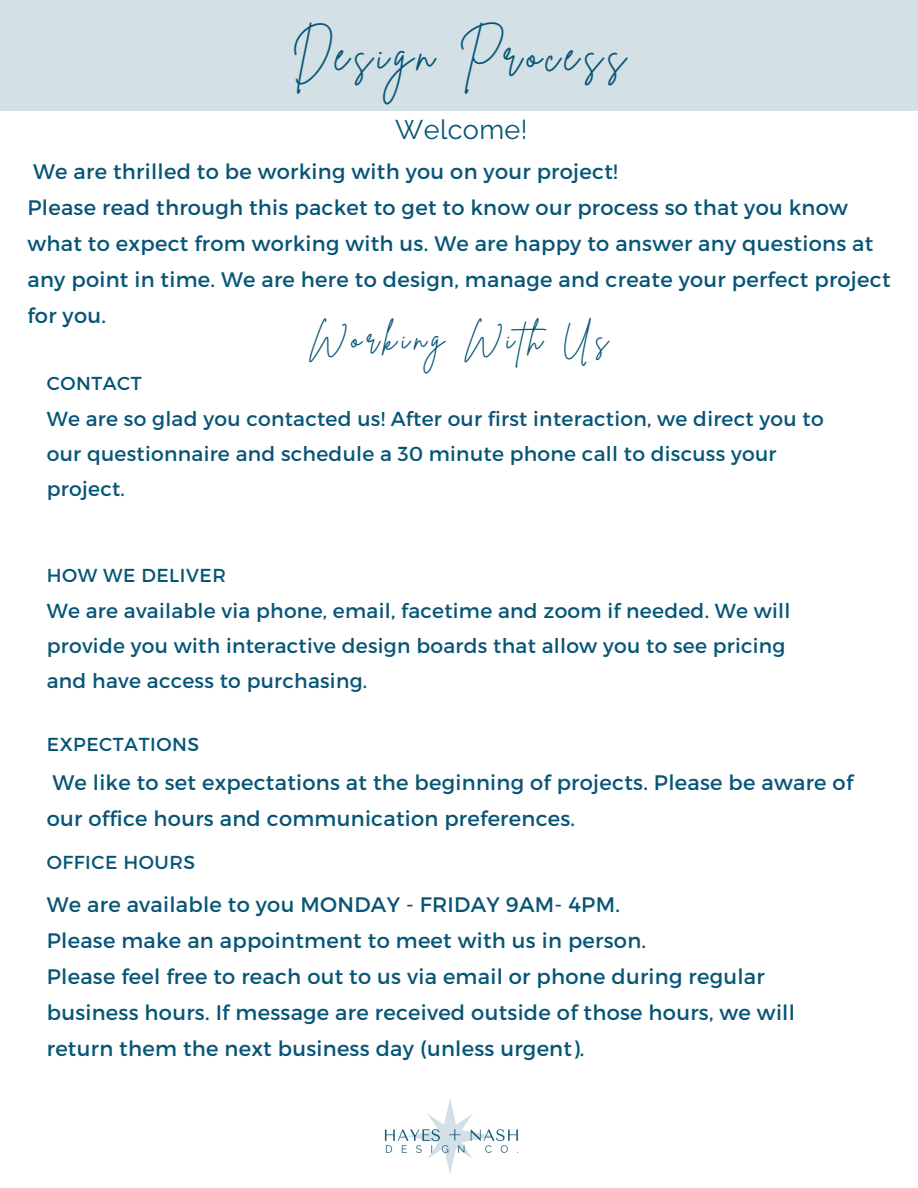
<style>
.page{position:relative;width:918px;height:1188px;background:#fff}
.page>*{position:absolute;margin:0;border:0;box-sizing:border-box;transform-origin:0 0}
.t1{font:45px "Brittany Signature";letter-spacing:.12em;color:#075576}
.t2{font:31.5px "Brittany Signature";letter-spacing:.165em;color:#075576}
.t3{font:27px "Raleway";letter-spacing:.015em;color:#075576}
.t4{font:21px/36px "Montserrat";letter-spacing:.015em;color:#075576}
.t5{font:20.25px/34.8px "Montserrat";letter-spacing:.015em;color:#075576}
.t6{font:18.75px "Montserrat";letter-spacing:.03em;color:#075576}
</style>
<div class="page">
<div style="left:0;top:0;width:918px;height:111px;background:#d3e1e7"></div>
<img style="left:384px;top:1099px;width:134px;height:75px">
<p class="t1" style="left:292px;top:25px;width:335px">Design Process</p>
<p class="t3" style="left:395px;top:114px;width:134px">Welcome!</p>
<p class="t4" style="left:33px;top:152px;width:586px">We are thrilled to be working with you on your project!</p>
<p class="t4" style="left:27px;top:188px;width:865px">Please read through this packet to get to know our process so that you know what to expect from working with us. We are happy to answer any questions at any point in time. We are here to design, manage and create your perfect project for you.</p>
<p class="t2" style="left:310px;top:318px;width:300px">Working With Us</p>
<p class="t6" style="left:47px;top:371px;width:96px">CONTACT</p>
<p class="t5" style="left:47px;top:401px;width:778px">We are so glad you contacted us! After our first interaction, we direct you to our questionnaire and schedule a 30 minute phone call to discuss your project.</p>
<p class="t6" style="left:47px;top:563px;width:181px">HOW WE DELIVER</p>
<p class="t5" style="left:47px;top:592px;width:745px">We are available via phone, email, facetime and zoom if needed. We will provide you with interactive design boards that allow you to see pricing and have access to purchasing.</p>
<p class="t6" style="left:47px;top:732px;width:154px">EXPECTATIONS</p>
<p class="t4" style="left:47px;top:764px;width:808px">We like to set expectations at the beginning of projects. Please be aware of our office hours and communication preferences.</p>
<p class="t6" style="left:47px;top:851px;width:150px">OFFICE HOURS</p>
<p class="t4" style="left:47px;top:885px;width:575px">We are available to you MONDAY - FRIDAY 9AM- 4PM.</p>
<p class="t4" style="left:47px;top:921px;width:601px">Please make an appointment to meet with us in person.</p>
<p class="t4" style="left:47px;top:957px;width:750px">Please feel free to reach out to us via email or phone during regular business hours. If message are received outside of those hours, we will return them the next business day (unless urgent).</p>
</div>
